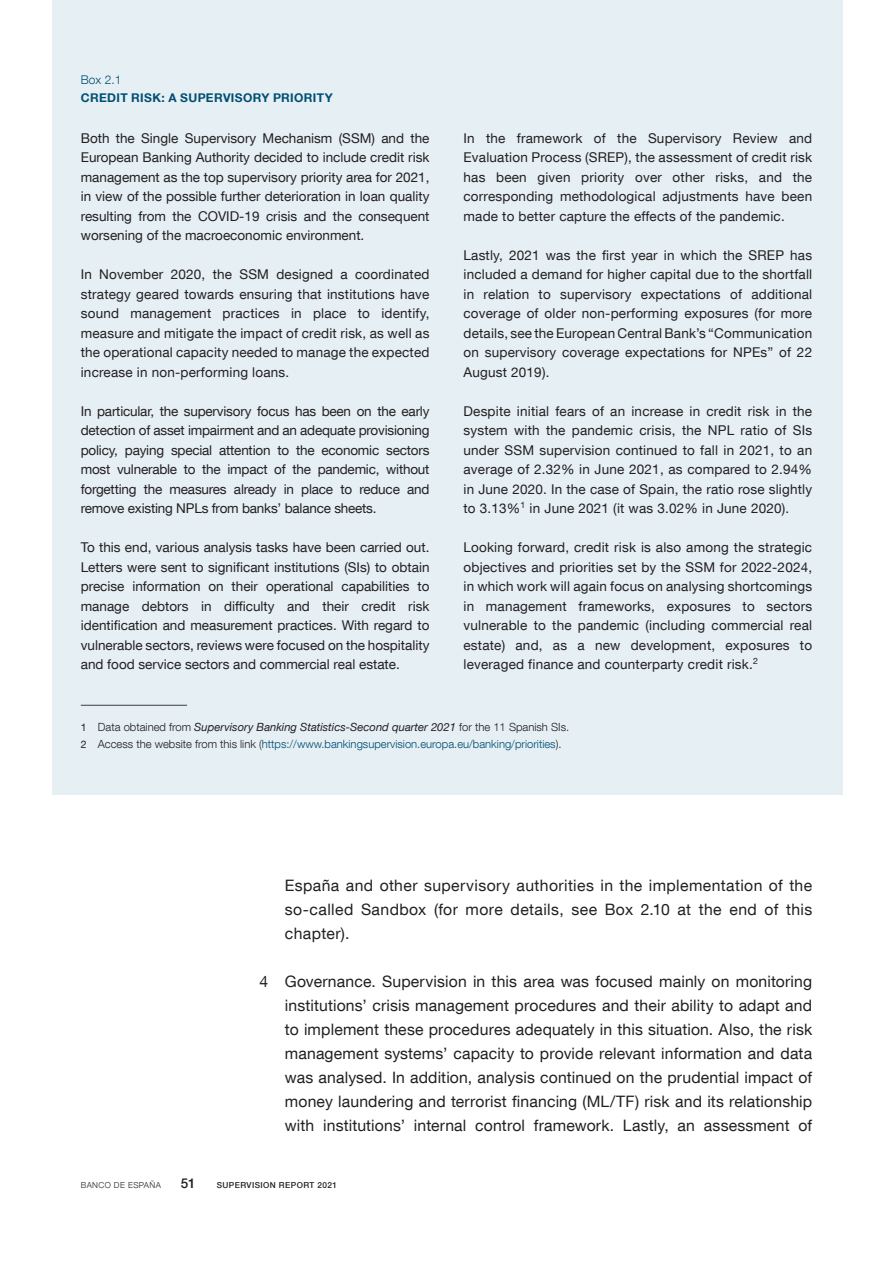
<style>
.page{position:relative;width:893px;height:1263px;background:#fff}
.page>*{position:absolute;margin:0;border:0;box-sizing:border-box;transform-origin:0 0}
.Texto_Apartado_1{font:15.75px/24px "Bd E Neue Helvetica";letter-spacing:.015em;color:#231f20;text-align:justify}
.Recuadro_texto{font:13.5px/19.5px "Bd E Neue Helvetica";letter-spacing:.015em;color:#231f20;text-align:justify}
.t1{font:500 13.5px "Bd E Neue Helvetica";color:#231f20}
.Recuadro_título{font:700 12px "Bd E Neue Helvetica";letter-spacing:.03em;color:#004e71}
.Recuadro_número{font:300 12px "Bd E Neue Helvetica";color:#004e71}
.Recuadro_citas_1{font:300 11.25px "Bd E Neue Helvetica";color:#004e71}
.Recuadro_citas_1-2{font:italic 11.25px "Bd E Neue Helvetica";color:#231f20}
.t2{font:500 8.25px "Bd E Neue Helvetica";letter-spacing:.05em;color:#231f20}
.t3{font:300 8.25px "Bd E Neue Helvetica";letter-spacing:.05em;color:#231f20}
.s1{font-style:normal;font-size:10.5px}
.s2{font-weight:300;font-style:normal}
.s3{font-weight:400;font-size:10.5px;color:#231f20}
.s4{color:#231f20}
</style>
<div class="page">
<div style="left:52px;top:0;width:791px;height:795px;background:#e5eff4"></div>
<hr style="left:81px;top:705px;width:106px;height:1px;background:#3e3e3f">
<p class="Recuadro_número" style="left:81px;top:73px;width:42px">Box 2.1</p>
<h4 class="Recuadro_título" style="left:81px;top:90px;width:254px">CREDIT RISK: A SUPERVISORY PRIORITY</h4>
<p class="Recuadro_texto" style="left:81px;top:128px;width:350px">Both the Single Supervisory Mechanism (SSM) and the European Banking Authority decided to include credit risk management as the top supervisory priority area for 2021, in view of the possible further deterioration in loan quality resulting from the COVID-19 crisis and the consequent worsening of the macroeconomic environment.</p>
<p class="Recuadro_texto" style="left:81px;top:264px;width:350px">In November 2020, the SSM designed a coordinated strategy geared towards ensuring that institutions have sound management practices in place to identify, measure and mitigate the impact of credit risk, as well as the operational capacity needed to manage the expected increase in non-performing loans.</p>
<p class="Recuadro_texto" style="left:81px;top:401px;width:350px">In particular, the supervisory focus has been on the early detection of asset impairment and an adequate provisioning policy, paying special attention to the economic sectors most vulnerable to the impact of the pandemic, without forgetting the measures already in place to reduce and remove existing NPLs from banks’ balance sheets.</p>
<p class="Recuadro_texto" style="left:81px;top:537px;width:350px">To this end, various analysis tasks have been carried out.<br>Letters were sent to significant institutions (SIs) to obtain precise information on their operational capabilities to manage debtors in difficulty and their credit risk identification and measurement practices. With regard to vulnerable sectors, reviews were focused on the hospitality and food service sectors and commercial real estate.</p>
<p class="Recuadro_texto" style="left:463px;top:128px;width:350px">In the framework of the Supervisory Review and Evaluation Process (SREP), the assessment of credit risk has been given priority over other risks, and the corresponding methodological adjustments have been made to better capture the effects of the pandemic.</p>
<p class="Recuadro_texto" style="left:463px;top:245px;width:350px">Lastly, 2021 was the first year in which the SREP has included a demand for higher capital due to the shortfall in relation to supervisory expectations of additional coverage of older non-performing exposures (for more details, see the European Central Bank’s “Communication on supervisory coverage expectations for NPEs” of 22<br>August 2019).</p>
<p class="Recuadro_texto" style="left:463px;top:401px;width:350px">Despite initial fears of an increase in credit risk in the system with the pandemic crisis, the NPL ratio of SIs under SSM supervision continued to fall in 2021, to an average of 2.32% in June 2021, as compared to 2.94% in June 2020. In the case of Spain, the ratio rose slightly to 3.13%<sup>1</sup> in June 2021 (it was 3.02% in June 2020).</p>
<p class="Recuadro_texto" style="left:463px;top:537px;width:350px">Looking forward, credit risk is also among the strategic objectives and priorities set by the SSM for 2022-2024, in which work will again focus on analysing shortcomings in management frameworks, exposures to sectors vulnerable to the pandemic (including commercial real estate) and, as a new development, exposures to leveraged finance and counterparty credit risk.<sup>2</sup></p>
<p class="Recuadro_citas_1-2" style="left:81px;top:720px;width:490px"><span class="s1">1</span> <span class="s2">Data obtained from</span> Supervisory Banking Statistics-Second quarter 2021 <span class="s2">for the 11 Spanish SIs.</span></p>
<p class="Recuadro_citas_1" style="left:81px;top:737px;width:482px"><span class="s3">2</span> <span class="s4">Access the website from this link (</span>https://www.bankingsupervision.europa.eu/banking/priorities<span class="s4">).</span></p>
<p class="Texto_Apartado_1" style="left:285px;top:873px;width:529px">España and other supervisory authorities in the implementation of the so-called Sandbox (for more details, see Box 2.10 at the end of this chapter).</p>
<p class="Texto_Apartado_1" style="left:285px;top:969px;width:529px;text-indent:-26px">4 Governance. Supervision in this area was focused mainly on monitoring institutions’ crisis management procedures and their ability to adapt and to implement these procedures adequately in this situation. Also, the risk management systems’ capacity to provide relevant information and data was analysed. In addition, analysis continued on the prudential impact of money laundering and terrorist financing (ML/TF) risk and its relationship with institutions’ internal control framework. Lastly, an assessment of</p>
<p class="t3" style="left:81px;top:1180px;width:82px">BANCO DE ESPAÑA</p>
<p class="t1" style="left:181px;top:1175px;width:16px">51</p>
<p class="t2" style="left:217px;top:1180px;width:122px">SUPERVISION REPORT 2021</p>
</div>
